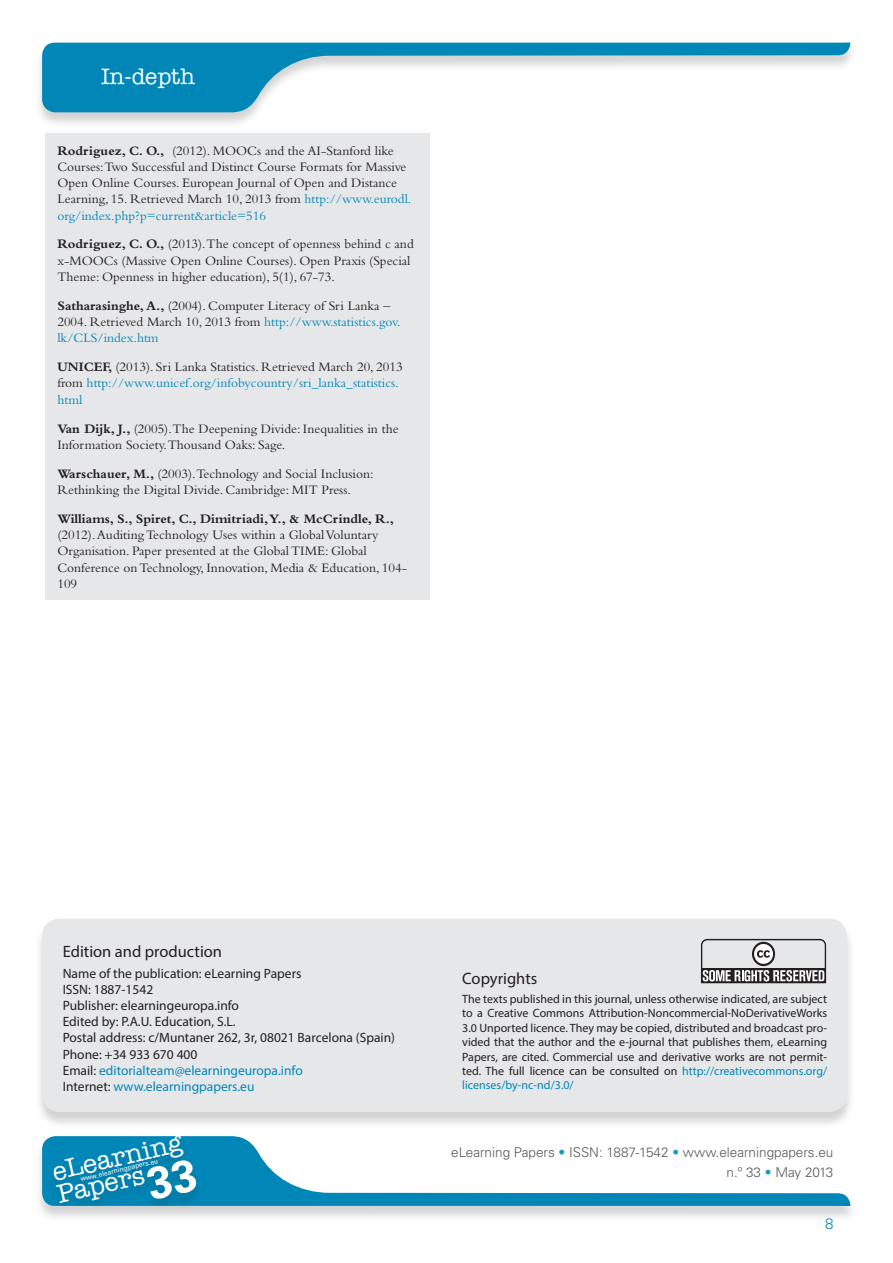
<style>
.page{position:relative;width:893px;height:1263px;background:#fff}
.page>*{position:absolute;margin:0;border:0;box-sizing:border-box;transform-origin:0 0}
.t1{font:500 26.25px/23.1px "American Typewriter Std";color:#fff}
.t2{font:500 22.5px "American Typewriter Std";color:#fff}
.t3{font:16.5px "Myriad Pro";color:#231f20}
.t4{font:300 15px "Univers LT Std";color:#0087b8}
.t5{font:13.5px/16.2px "Bembo Std";color:#231f20}
.t6{font:13.5px/16.2px "Myriad Pro";color:#231f20}
.t7{font:13.5px/16.2px "Bembo Std";color:#0087b8}
.t8{font:300 13.5px/20.4px "Univers LT Std";color:#57585a;text-align:right}
.t9{font:700 13.5px "Bembo Std";color:#231f20}
.t10{font:12px/14.4px "Myriad Pro";color:#231f20;text-align:justify}
.t11{font:6.75px "Univers LT Std";color:#fff}
.s1{font-weight:700}
.s2{color:#0087b8}
.s3{font-weight:700;color:#231f20}
.s4{color:#231f20}
.s5{font-family:"Univers LT Std";font-weight:700;font-size:45px}
.s6{color:#1898c3}
</style>
<div class="page">
<div style="left:34px;top:43px;width:824px;height:86px;background:#231f20;opacity:.2"></div>
<svg style="left:42px;top:43px;width:808px;height:69px"></svg>
<div style="left:34px;top:1136px;width:824px;height:87px;background:#231f20;opacity:.2"></div>
<svg style="left:42px;top:1136px;width:808px;height:70px"></svg>
<div style="left:46px;top:1136px;width:157px;height:70px;background:#0182b1"></div>
<div style="left:34px;top:919px;width:821px;height:210px;background:#231f20;opacity:.2"></div>
<div style="left:42px;top:918px;width:805px;height:194px;background:#e6e7e9;border-radius:18px"></div>
<svg style="left:701px;top:938px;width:126px;height:46px"></svg>
<div style="left:45px;top:133px;width:384px;height:467px;background:#e6e7e9"></div>
<h2 class="t2" style="left:101px;top:64px;width:96px">In-depth</h2>
<p class="t5" style="left:57px;top:142px;width:356px"><span class="s1">Rodriguez, C. O.,</span> (2012). MOOCs and the AI-Stanford like Courses:Two Successful and Distinct Course Formats for Massive Open Online Courses. European Journal of Open and Distance Learning, 15. Retrieved March 10, 2013 from <span class="s2">http://www.eurodl. org/index.php?p=current&amp;article=516</span></p>
<p class="t5" style="left:57px;top:236px;width:358px"><span class="s1">Rodriguez, C. O.,</span> (2013).The concept of openness behind c and x-MOOCs (Massive Open Online Courses). Open Praxis (Special<br>Theme: Openness in higher education), 5(1), 67-73.</p>
<p class="t5" style="left:57px;top:297px;width:345px"><span class="s1">Satharasinghe, A.,</span> (2004). Computer Literacy of Sri Lanka –<br>2004. Retrieved March 10, 2013 from <span class="s2">http://www.statistics.gov. lk/CLS/index.htm</span></p>
<p class="t7" style="left:57px;top:359px;width:347px"><span class="s3">UNICEF,</span> <span class="s4">(2013). Sri Lanka Statistics. Retrieved March 20, 2013 from</span> http://www.unicef.org/infobycountry/sri_lanka_statistics. html</p>
<p class="t5" style="left:57px;top:420px;width:343px"><span class="s1">Van Dijk, J.,</span> (2005).The Deepening Divide: Inequalities in the<br>Information Society.Thousand Oaks: Sage.</p>
<p class="t5" style="left:57px;top:465px;width:318px"><span class="s1">Warschauer, M.,</span> (2003).Technology and Social Inclusion:<br>Rethinking the Digital Divide. Cambridge: MIT Press.</p>
<p class="t9" style="left:57px;top:511px;width:338px">Williams, S., Spiret, C., Dimitriadi, Y., &amp; McCrindle, R.,</p>
<p class="t5" style="left:57px;top:526px;width:351px">(2012). Auditing Technology Uses within a Global Voluntary Organisation. Paper presented at the Global TIME: Global Conference on Technology, Innovation, Media &amp; Education, 104- 109</p>
<p class="t3" style="left:63px;top:941px;width:161px">Edition and production</p>
<p class="t6" style="left:63px;top:965px;width:334px">Name of the publication: eLearning Papers<br>ISSN: 1887-1542<br>Publisher: elearningeuropa.info<br>Edited by: P.A.U. Education, S.L.<br>Postal address: c/Muntaner 262, 3r, 08021 Barcelona (Spain)<br>Phone: +34 933 670 400<br>Email: <span class="s2">editorialteam@elearningeuropa.info<br></span>Internet: <span class="s2">www.elearningpapers.eu</span></p>
<h1 class="t1" style="left:50px;top:1161px;width:141px;rotate:-13deg">eLearning<br>Papers<span class="s5">33</span></h1>
<p class="t11" style="left:80px;top:1175px;width:81px;rotate:-13deg">www.elearningpapers.eu</p>
<p class="t3" style="left:462px;top:968px;width:77px">Copyrights</p>
<p class="t10" style="left:462px;top:991px;width:366px">The texts published in this journal, unless otherwise indicated, are subject to a Creative Commons Attribution-Noncommercial-NoDerivativeWorks 3.0 Unported licence. They may be copied, distributed and broadcast pro&shy;vided that the author and the e-journal that publishes them, eLearning Papers, are cited. Commercial use and derivative works are not permit&shy;ted. The full licence can be consulted on <span class="s2">http://creativecommons.org/ licenses/by-nc-nd/3.0/</span></p>
<p class="t8" style="left:451px;top:1142px;width:384px">eLearning Papers <span class="s6">•</span> ISSN: 1887-1542 <span class="s6">•</span> www.elearningpapers.eu n.º 33 <span class="s6">•</span> May 2013</p>
<p class="t4" style="left:825px;top:1215px;width:10px">8</p>
</div>
